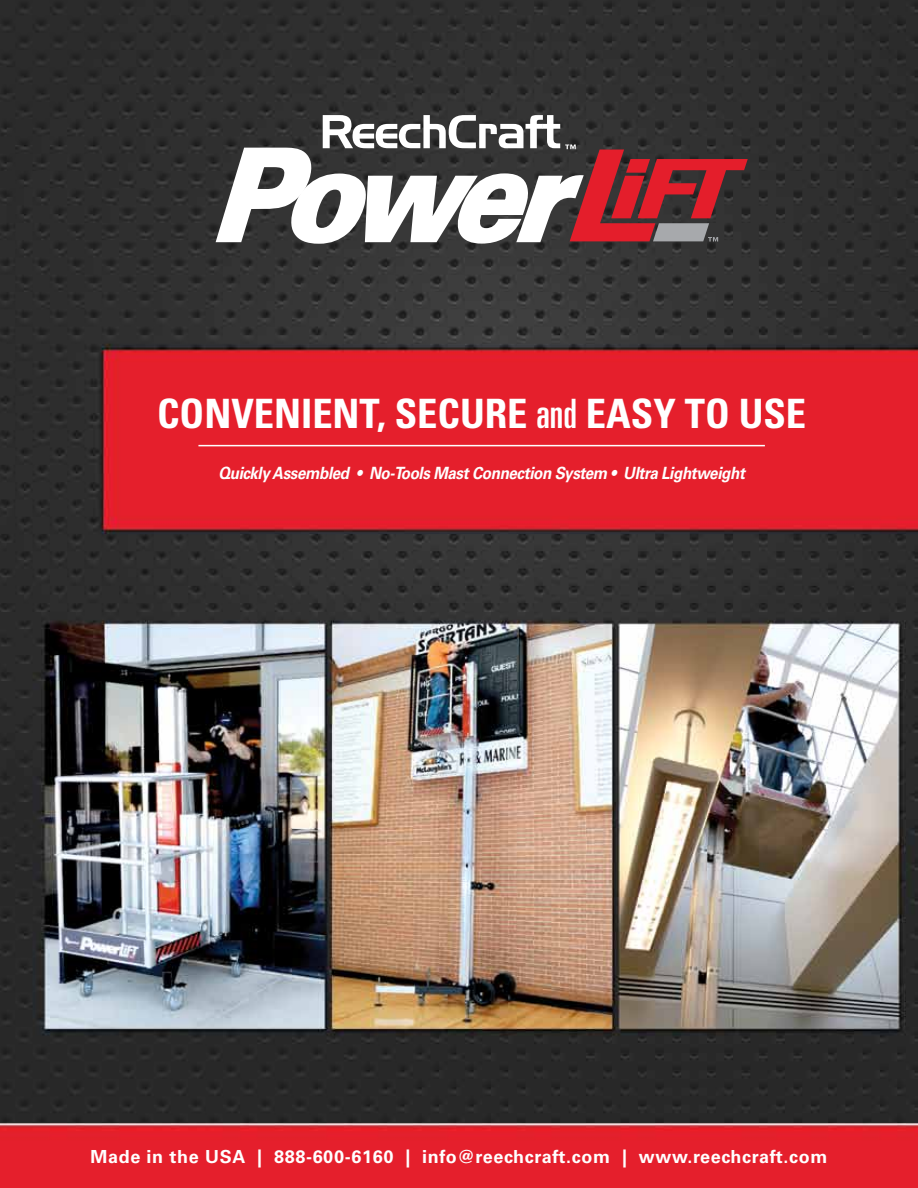
<style>
.page{position:relative;width:918px;height:1188px;background:#fff}
.page>*{position:absolute;margin:0;border:0;box-sizing:border-box;transform-origin:0 0}
.t1{font:700 condensed 40.5px "Univers LT Std";color:#fff}
.t2{font:700 18px "Univers LT Std";letter-spacing:.035em;color:#fff}
.t3{font:italic 700 16.8px "Univers LT Std";letter-spacing:-.025em;color:#fff;scale:.9 1}
.s1{font-weight:400;font-stretch:ultra-condensed}
</style>
<div class="page">
<img style="left:0;top:0;width:918px;height:1188px">
<hr style="left:198px;top:445px;width:567px;height:1px;background:#fff">
<svg style="left:214px;top:115px;width:534px;height:130px"></svg>
<h1 class="t1" style="left:157px;top:389px;width:651px">CONVENIENT, SECURE <span class="s1">and</span> EASY TO USE</h1>
<p class="t3" style="left:218px;top:464px;width:586px">Quickly Assembled • No-Tools Mast Connection System • Ultra Lightweight</p>
<p class="t2" style="left:90px;top:1146px;width:739px">Made in the USA | 888-600-6160 | info@reechcraft.com | www.reechcraft.com</p>
</div>
